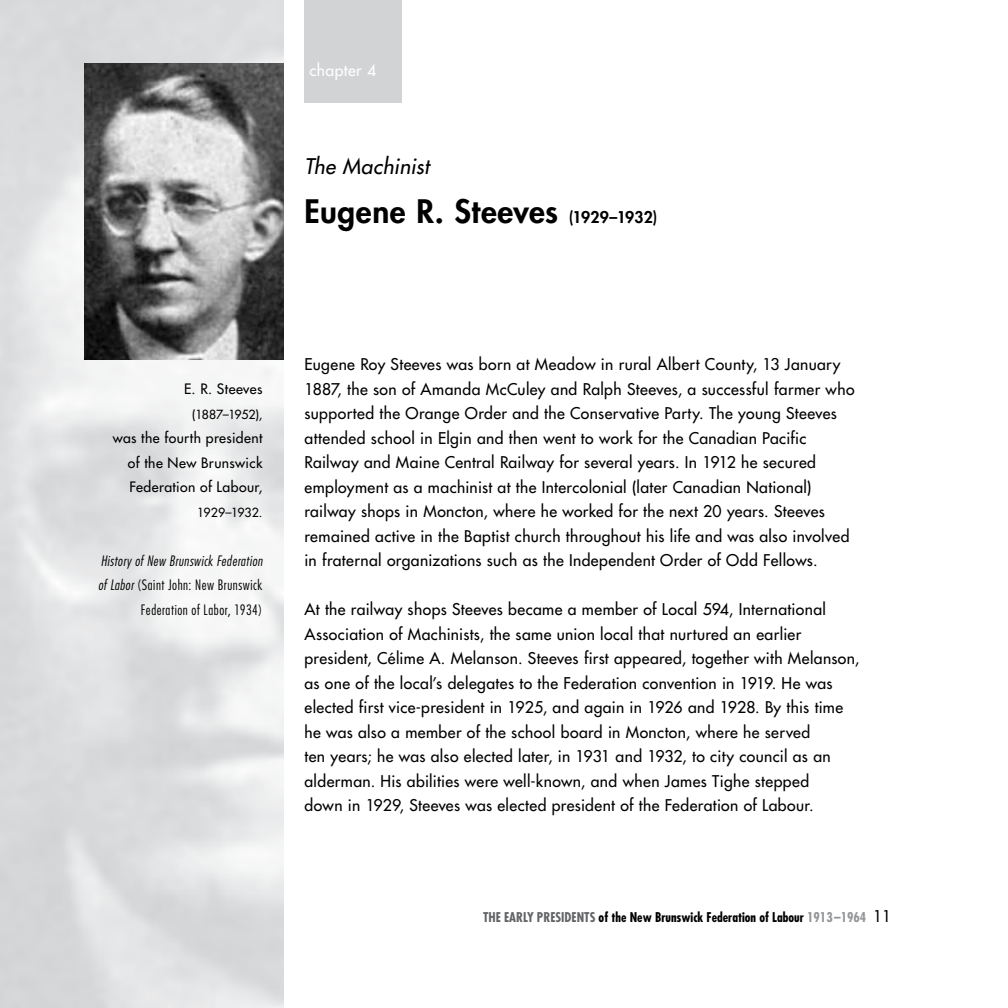
<style>
.page{position:relative;width:1008px;height:1008px;background:#fff}
.page>*{position:absolute;margin:0;border:0;box-sizing:border-box;transform-origin:0 0}
.t1{font:800 31.5px "Futura";letter-spacing:.02em;color:#000}
.t2{font:italic 21px "Futura";letter-spacing:.01em;color:#000}
.t3{font:15.75px/24.5px "Futura";letter-spacing:.025em;color:#000}
.t4{font:15.75px "Futura";letter-spacing:.03em;color:#fff}
.t5{font:300 condensed 14px/24.5px "Futura";letter-spacing:.04em;color:#000;text-align:right}
.t6{font:14px/24.5px "Futura";letter-spacing:.03em;color:#000;text-align:justify}
.t7{font:700 condensed 13.12px "Futura";color:#000}
.t8{font:12.25px "Futura";letter-spacing:-.005em;color:#000}
.s1{font-size:15.75px}
.s2{font-style:italic}
.s3{color:#636466}
.s4{color:#939598}
.s5{font-weight:400;font-stretch:normal;font-size:15.75px}
</style>
<div class="page">
<div style="left:304px;top:0;width:98px;height:102px;background:#d1d3d4"></div>
<img style="left:84px;top:63px;width:200px;height:297px">
<p class="t4" style="left:309px;top:60px;width:68px">chapter 4</p>
<h2 class="t2" style="left:304px;top:153px;width:126px">The Machinist</h2>
<h1 class="t1" style="left:304px;top:191px;width:354px">Eugene R. Steeves <span class="s1">(1929–1932)</span></h1>
<p class="t6" style="left:184px;top:377px;width:80px">E. R. Steeves</p>
<p class="t8" style="left:192px;top:406px;width:72px">(1887–1952),</p>
<p class="t6" style="left:128px;top:426px;width:136px;text-indent:-15px">was the fourth president of the New Brunswick Federation of Labour,</p>
<p class="t8" style="left:197px;top:504px;width:67px">1929–1932.</p>
<p class="t5" style="left:98px;top:548px;width:166px"><span class="s2">History of New Brunswick Federation of Labor</span> (Saint John: New Brunswick<br>Federation of Labor, 1934)</p>
<p class="t3" style="left:305px;top:352px;width:552px">Eugene Roy Steeves was born at Meadow in rural Albert County, 13 January 1887, the son of Amanda McCuley and Ralph Steeves, a successful farmer who supported the Orange Order and the Conservative Party. The young Steeves attended school in Elgin and then went to work for the Canadian Pacific Railway and Maine Central Railway for several years. In 1912 he secured employment as a machinist at the Intercolonial (later Canadian National) railway shops in Moncton, where he worked for the next 20 years. Steeves remained active in the Baptist church throughout his life and was also involved in fraternal organizations such as the Independent Order of Odd Fellows.</p>
<p class="t3" style="left:305px;top:597px;width:556px">At the railway shops Steeves became a member of Local 594, International Association of Machinists, the same union local that nurtured an earlier president, Célime A. Melanson. Steeves first appeared, together with Melanson, as one of the local’s delegates to the Federation convention in 1919. He was elected first vice-president in 1925, and again in 1926 and 1928. By this time he was also a member of the school board in Moncton, where he served<br>ten years; he was also elected later, in 1931 and 1932, to city council as an alderman. His abilities were well-known, and when James Tighe stepped<br>down in 1929, Steeves was elected president of the Federation of Labour.</p>
<p class="t7" style="left:483px;top:909px;width:410px"><span class="s3">The Early Presidents</span> of the New Brunswick Federation of Labour <span class="s4">1913–1964</span> <span class="s5">11</span></p>
</div>
